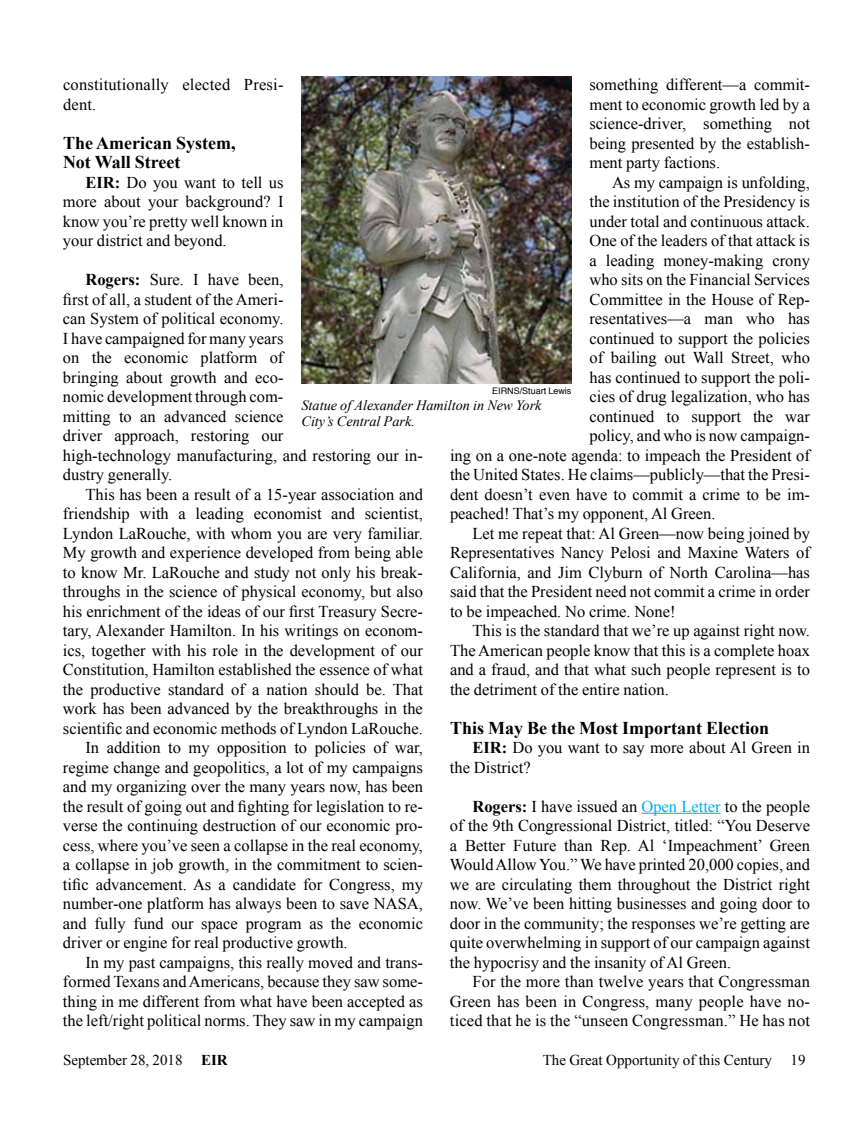
<style>
.page{position:relative;width:864px;height:1134px;background:#fff}
.page>*{position:absolute;margin:0;border:0;box-sizing:border-box;transform-origin:0 0}
.t1{font:700 18px/19.5px "Times New Roman";color:#000}
.t2{font:16.5px/19.5px "Times New Roman";color:#000;text-align:justify}
.t3{font:15px "Times New Roman";color:#000}
.t4{font:italic 14.25px/15.8px "Times New Roman";color:#000}
.t5{font:9px "Helvetica";color:#000}
.s1{font-weight:700}
.s2{color:#00aeef}
</style>
<div class="page">
<hr style="left:641px;top:813px;width:80px;height:1px;background:#00aeef">
<img style="left:302px;top:76px;width:270px;height:307px">
<p class="t2" style="left:63px;top:74px;width:222px">constitutionally elected Presi&shy;dent.</p>
<p class="t1" style="left:63px;top:132px;width:174px">The American System,<br>Not Wall Street</p>
<p class="t2" style="left:63px;top:172px;width:222px;text-indent:23px"><span class="s1">EIR:</span> Do you want to tell us more about your background? I know you’re pretty well known in your district and beyond.</p>
<p class="t2" style="left:63px;top:269px;width:361px;text-align:left;text-indent:23px"><span class="s1">Rogers:</span> Sure. I have been,<br>first of all, a student of the Ameri-<br>can System of political economy.<br>I have campaigned for many years<br>on the economic platform of<br>bringing about growth and eco-<br>nomic development through com-<br>mitting to an advanced science<br>driver approach, restoring our<br>high-technology manufacturing, and restoring our in&shy;dustry generally.</p>
<p class="t2" style="left:86px;top:484px;width:339px">This has been a result of a 15-year association and</p>
<p class="t2" style="left:63px;top:504px;width:362px">friendship with a leading economist and scientist,</p>
<p class="t2" style="left:63px;top:523px;width:362px">Lyndon LaRouche, with whom you are very familiar.</p>
<p class="t2" style="left:63px;top:543px;width:362px">My growth and experience developed from being able</p>
<p class="t2" style="left:63px;top:562px;width:362px">to know Mr. LaRouche and study not only his break-</p>
<p class="t2" style="left:63px;top:582px;width:362px">throughs in the science of physical economy, but also</p>
<p class="t2" style="left:63px;top:601px;width:362px">his enrichment of the ideas of our first Treasury Secre-</p>
<p class="t2" style="left:63px;top:621px;width:361px">tary, Alexander Hamilton. In his writings on econom-</p>
<p class="t2" style="left:63px;top:640px;width:361px">ics, together with his role in the development of our</p>
<p class="t2" style="left:63px;top:660px;width:361px">Constitution, Hamilton established the essence of what</p>
<p class="t2" style="left:63px;top:679px;width:362px">the productive standard of a nation should be. That</p>
<p class="t2" style="left:63px;top:699px;width:361px">work has been advanced by the breakthroughs in the</p>
<p class="t2" style="left:63px;top:718px;width:362px">scientific and economic methods of Lyndon LaRouche.</p>
<p class="t2" style="left:85px;top:738px;width:339px">In addition to my opposition to policies of war,</p>
<p class="t2" style="left:63px;top:757px;width:361px">regime change and geopolitics, a lot of my campaigns</p>
<p class="t2" style="left:63px;top:777px;width:361px">and my organizing over the many years now, has been</p>
<p class="t2" style="left:63px;top:796px;width:362px">the result of going out and fighting for legislation to re-</p>
<p class="t2" style="left:63px;top:816px;width:361px">verse the continuing destruction of our economic pro-</p>
<p class="t2" style="left:63px;top:835px;width:361px">cess, where you’ve seen a collapse in the real economy,</p>
<p class="t2" style="left:63px;top:855px;width:361px">a collapse in job growth, in the commitment to scien-</p>
<p class="t2" style="left:63px;top:874px;width:361px">tific advancement. As a candidate for Congress, my</p>
<p class="t2" style="left:63px;top:894px;width:361px">number-one platform has always been to save NASA,</p>
<p class="t2" style="left:63px;top:913px;width:362px">and fully fund our space program as the economic</p>
<p class="t2" style="left:63px;top:933px;width:286px">driver or engine for real productive growth.</p>
<p class="t2" style="left:85px;top:952px;width:339px">In my past campaigns, this really moved and trans-</p>
<p class="t2" style="left:63px;top:972px;width:361px">formed Texans and Americans, because they saw some-</p>
<p class="t2" style="left:63px;top:991px;width:361px">thing in me different from what have been accepted as</p>
<p class="t2" style="left:63px;top:1011px;width:362px">the left/right political norms. They saw in my campaign</p>
<p class="t2" style="left:590px;top:74px;width:222px">something different—a commit&shy;ment to economic growth led by a science-driver, something not being presented by the establish&shy;ment party factions.</p>
<p class="t2" style="left:612px;top:172px;width:199px">As my campaign is unfolding,</p>
<p class="t2" style="left:590px;top:191px;width:222px">the institution of the Presidency is</p>
<p class="t2" style="left:590px;top:211px;width:222px">under total and continuous attack.</p>
<p class="t2" style="left:590px;top:230px;width:222px">One of the leaders of that attack is</p>
<p class="t2" style="left:590px;top:250px;width:222px">a leading money-making crony</p>
<p class="t2" style="left:590px;top:270px;width:222px">who sits on the Financial Services</p>
<p class="t2" style="left:590px;top:289px;width:222px">Committee in the House of Rep-</p>
<p class="t2" style="left:590px;top:309px;width:222px">resentatives—a man who has</p>
<p class="t2" style="left:590px;top:328px;width:222px">continued to support the policies</p>
<p class="t2" style="left:590px;top:348px;width:222px">of bailing out Wall Street, who</p>
<p class="t2" style="left:590px;top:367px;width:222px">has continued to support the poli-</p>
<p class="t2" style="left:590px;top:387px;width:222px">cies of drug legalization, who has</p>
<p class="t2" style="left:590px;top:406px;width:222px">continued to support the war</p>
<p class="t2" style="left:590px;top:426px;width:222px">policy, and who is now campaign-</p>
<p class="t2" style="left:450px;top:445px;width:362px">ing on a one-note agenda: to impeach the President of</p>
<p class="t2" style="left:450px;top:465px;width:361px">the United States. He claims—publicly—that the Presi-</p>
<p class="t2" style="left:450px;top:484px;width:362px">dent doesn’t even have to commit a crime to be im-</p>
<p class="t2" style="left:450px;top:504px;width:267px">peached! That’s my opponent, Al Green.</p>
<p class="t2" style="left:473px;top:523px;width:339px">Let me repeat that: Al Green—now being joined by</p>
<p class="t2" style="left:450px;top:543px;width:361px">Representatives Nancy Pelosi and Maxine Waters of</p>
<p class="t2" style="left:450px;top:562px;width:362px">California, and Jim Clyburn of North Carolina—has</p>
<p class="t2" style="left:450px;top:582px;width:361px">said that the President need not commit a crime in order</p>
<p class="t2" style="left:450px;top:601px;width:227px">to be impeached. No crime. None!</p>
<p class="t2" style="left:473px;top:621px;width:339px">This is the standard that we’re up against right now.</p>
<p class="t2" style="left:450px;top:640px;width:361px">The American people know that this is a complete hoax</p>
<p class="t2" style="left:450px;top:660px;width:361px">and a fraud, and that what such people represent is to</p>
<p class="t2" style="left:450px;top:679px;width:220px">the detriment of the entire nation.</p>
<p class="t1" style="left:450px;top:717px;width:321px">This May Be the Most Important Election</p>
<p class="t2" style="left:450px;top:737px;width:361px;text-indent:23px"><span class="s1">EIR:</span> Do you want to say more about Al Green in the District?</p>
<p class="t2" style="left:450px;top:796px;width:362px;text-indent:23px"><span class="s1">Rogers:</span> I have issued an <span class="s2">Open Letter</span> to the people of the 9th Congressional District, titled: “You Deserve a Better Future than Rep. Al ‘Impeachment’ Green Would Allow You.” We have printed 20,000 copies, and we are circulating them throughout the District right now. We’ve been hitting businesses and going door to door in the community; the responses we’re getting are quite overwhelming in support of our campaign against the hypocrisy and the insanity of Al Green.</p>
<p class="t2" style="left:450px;top:972px;width:362px;text-indent:23px">For the more than twelve years that Congressman Green has been in Congress, many people have no&shy;ticed that he is the “unseen Congressman.” He has not</p>
<p class="t5" style="left:492px;top:384px;width:81px">EIRNS/Stuart Lewis</p>
<p class="t4" style="left:302px;top:397px;width:242px">Statue of Alexander Hamilton in New York<br>City’s Central Park.</p>
<p class="t3" style="left:63px;top:1050px;width:166px">September 28, 2018 <span class="s1">EIR</span></p>
<p class="t3" style="left:543px;top:1050px;width:264px">The Great Opportunity of this Century 19</p>
</div>
